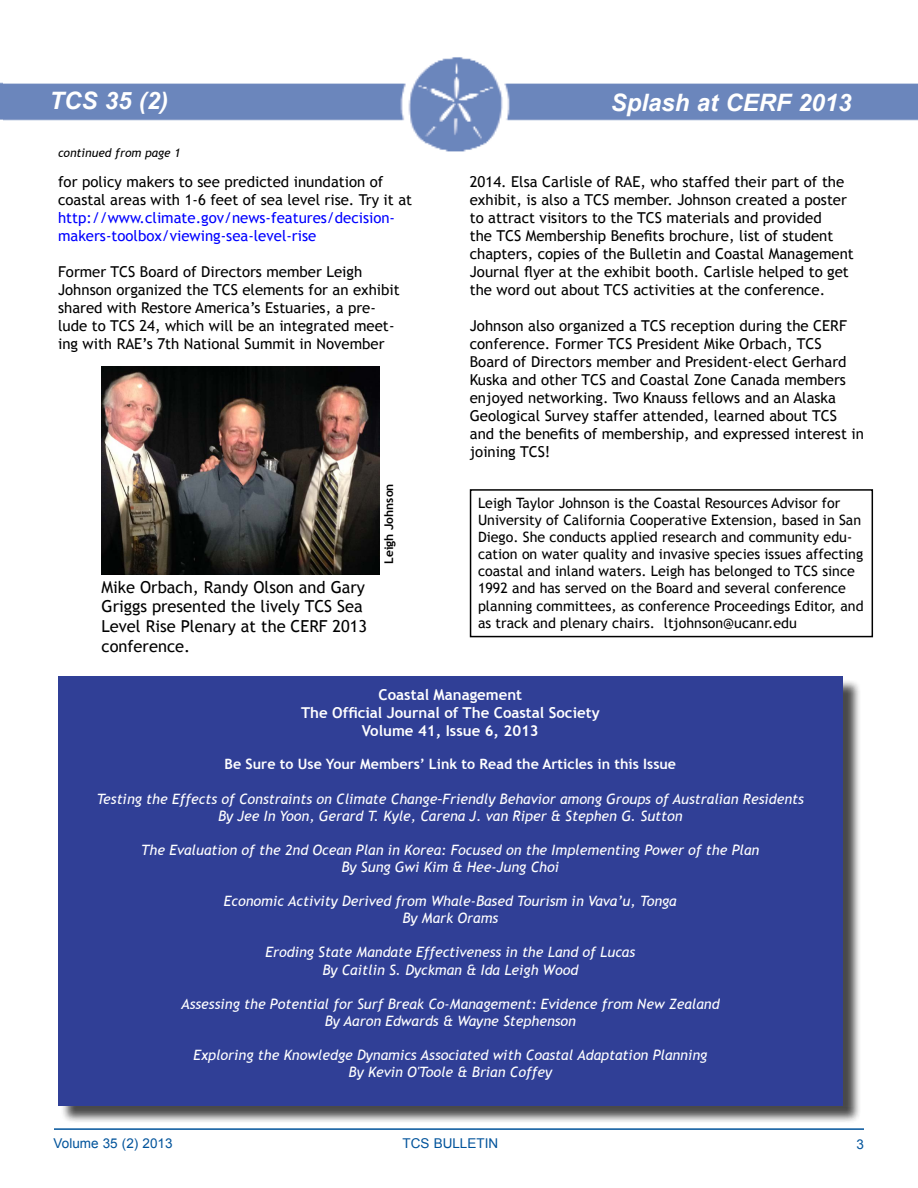
<style>
.page{position:relative;width:918px;height:1188px;background:#fff}
.page>*{position:absolute;margin:0;border:0;box-sizing:border-box;transform-origin:0 0}
.t1{font:italic 700 24px "Arial";color:#fff}
.t2{font:16.5px/19.8px "Trebuchet MS";color:#000}
.t3{font:15px/18px "Trebuchet MS";color:#000}
.t4{font:15px/18px "Trebuchet MS";color:#00f}
.t5{font:700 15px/18px "Trebuchet MS";color:#fff;text-align:center}
.t6{font:italic 14.25px/17.1px "Trebuchet MS";color:#fff;text-align:center}
.t7{font:14.25px/17.1px "Trebuchet MS";color:#000}
.t8{font:700 14.25px "Trebuchet MS";color:#fff}
.t9{font:13.5px "Arial";color:#00539b}
.t10{font:italic 12px "Trebuchet MS";color:#000}
.t11{font:700 12px "Trebuchet MS";color:#000}
</style>
<div class="page">
<hr style="left:54px;top:1128px;width:810px;height:2px;background:#00539b">
<img style="left:3px;top:57px;width:915px;height:95px">
<img style="left:102px;top:366px;width:278px;height:209px">
<div style="left:60px;top:678px;width:802px;height:446px;background:#000;opacity:.75"></div>
<div style="left:58px;top:676px;width:785px;height:430px;background:#303f96"></div>
<div style="left:470px;top:489px;width:403px;height:148px;border:2px solid #000"></div>
<h1 class="t1" style="left:49px;top:85px;width:120px">TCS 35 (2)</h1>
<h1 class="t1" style="left:611px;top:86px;width:242px">Splash at CERF 2013</h1>
<p class="t10" style="left:58px;top:145px;width:124px">continued from page 1</p>
<p class="t3" style="left:58px;top:173px;width:356px">for policy makers to see predicted inundation of coastal areas with 1-6 feet of sea level rise. Try it at</p>
<p class="t4" style="left:58px;top:209px;width:339px">http://www.climate.gov/news-features/decision&shy;makers-toolbox/viewing-sea-level-rise</p>
<p class="t3" style="left:58px;top:263px;width:343px">Former TCS Board of Directors member Leigh Johnson organized the TCS elements for an exhibit shared with Restore America’s Estuaries, a pre&shy;lude to TCS 24, which will be an integrated meet&shy;ing with RAE’s 7th National Summit in November</p>
<p class="t2" style="left:102px;top:577px;width:267px">Mike Orbach, Randy Olson and Gary<br>Griggs presented the lively TCS Sea<br>Level Rise Plenary at the CERF 2013 conference.</p>
<p class="t11" style="left:381px;top:564px;width:82px;rotate:-90deg">Leigh Johnson</p>
<p class="t3" style="left:470px;top:173px;width:386px">2014. Elsa Carlisle of RAE, who staffed their part of the exhibit, is also a TCS member. Johnson created a poster to attract visitors to the TCS materials and provided<br>the TCS Membership Benefits brochure, list of student chapters, copies of the Bulletin and Coastal Management Journal flyer at the exhibit booth. Carlisle helped to get the word out about TCS activities at the conference.</p>
<p class="t3" style="left:470px;top:317px;width:396px">Johnson also organized a TCS reception during the CERF conference. Former TCS President Mike Orbach, TCS Board of Directors member and President-elect Gerhard Kuska and other TCS and Coastal Zone Canada members enjoyed networking. Two Knauss fellows and an Alaska Geological Survey staffer attended, learned about TCS and the benefits of membership, and expressed interest in joining TCS!</p>
<p class="t7" style="left:478px;top:495px;width:387px">Leigh Taylor Johnson is the Coastal Resources Advisor for University of California Cooperative Extension, based in San Diego. She conducts applied research and community edu&shy;cation on water quality and invasive species issues affecting coastal and inland waters. Leigh has belonged to TCS since 1992 and has served on the Board and several conference planning committees, as conference Proceedings Editor, and as track and plenary chairs. ltjohnson@ucanr.edu</p>
<p class="t5" style="left:301px;top:686px;width:300px">Coastal Management<br>The Official Journal of The Coastal Society<br>Volume 41, Issue 6, 2013</p>
<p class="t8" style="left:225px;top:755px;width:453px">Be Sure to Use Your Members’ Link to Read the Articles in this Issue</p>
<p class="t6" style="left:97px;top:790px;width:709px">Testing the Effects of Constraints on Climate Change–Friendly Behavior among Groups of Australian Residents<br>By Jee In Yoon, Gerard T. Kyle, Carena J. van Riper &amp; Stephen G. Sutton</p>
<p class="t6" style="left:141px;top:841px;width:620px">The Evaluation of the 2nd Ocean Plan in Korea: Focused on the Implementing Power of the Plan<br>By Sung Gwi Kim &amp; Hee-Jung Choi</p>
<p class="t6" style="left:224px;top:893px;width:454px">Economic Activity Derived from Whale-Based Tourism in Vava’u, Tonga<br>By Mark Orams</p>
<p class="t6" style="left:266px;top:944px;width:371px">Eroding State Mandate Effectiveness in the Land of Lucas<br>By Caitlin S. Dyckman &amp; Ida Leigh Wood</p>
<p class="t6" style="left:181px;top:995px;width:540px">Assessing the Potential for Surf Break Co-Management: Evidence from New Zealand<br>By Aaron Edwards &amp; Wayne Stephenson</p>
<p class="t6" style="left:193px;top:1047px;width:515px">Exploring the Knowledge Dynamics Associated with Coastal Adaptation Planning<br>By Kevin O'Toole &amp; Brian Coffey</p>
<p class="t9" style="left:54px;top:1134px;width:120px">Volume 35 (2) 2013</p>
<p class="t9" style="left:403px;top:1135px;width:97px">TCS BULLETIN</p>
<p class="t9" style="left:856px;top:1135px;width:9px">3</p>
</div>
